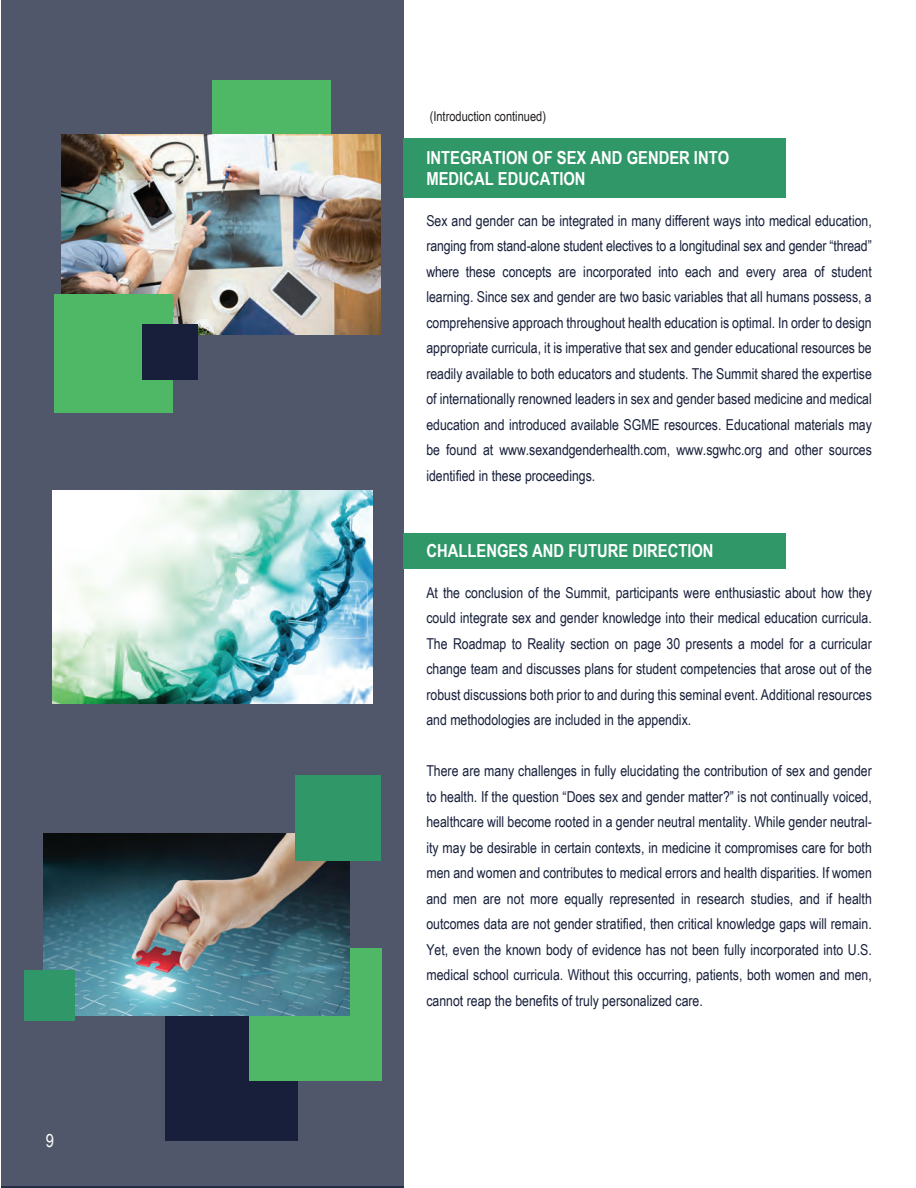
<style>
.page{position:relative;width:916px;height:1188px;background:#fff}
.page>*{position:absolute;margin:0;border:0;box-sizing:border-box;transform-origin:0 0}
.t1{font:700 18px/21px "Arial Narrow";color:#fff}
.t2{font:18px "Arial Narrow";color:#fff}
.t3{font:15px/25.5px "Arial Narrow";color:#171f3a;text-align:justify}
.t4{font:13.5px "Arial Narrow";color:#231f20}
</style>
<div class="page">
<hr style="left:1px;top:1186px;width:403px;height:2px;background:#171f3a">
<div style="left:1px;top:0;width:402px;height:1188px;background:#51576b"></div>
<div style="left:403px;top:139px;width:382px;height:59px;background:#309768"></div>
<div style="left:403px;top:534px;width:382px;height:35px;background:#309768"></div>
<div style="left:165px;top:1008px;width:133px;height:133px;background:#171f3a"></div>
<div style="left:249px;top:948px;width:133px;height:133px;background:#4fb867"></div>
<div style="left:212px;top:80px;width:119px;height:119px;background:#4fb867"></div>
<img style="left:44px;top:833px;width:305px;height:182px">
<div style="left:296px;top:775px;width:85px;height:85px;background:#309768"></div>
<div style="left:24px;top:971px;width:50px;height:50px;background:#309768"></div>
<img style="left:62px;top:135px;width:318px;height:199px">
<div style="left:54px;top:295px;width:118px;height:118px;background:#4fb867"></div>
<div style="left:142px;top:324px;width:56px;height:56px;background:#171f3a"></div>
<img style="left:52px;top:490px;width:320px;height:214px">
<p class="t2" style="left:46px;top:1128px;width:10px">9</p>
<p class="t4" style="left:429px;top:107px;width:118px">(Introduction continued)</p>
<p class="t1" style="left:426px;top:147px;width:304px">INTEGRATION OF SEX AND GENDER INTO<br>MEDICAL EDUCATION</p>
<p class="t3" style="left:426px;top:207px;width:447px">Sex and gender can be integrated in many different ways into medical education, ranging from stand-alone student electives to a longitudinal sex and gender “thread” where these concepts are incorporated into each and every area of student learning. Since sex and gender are two basic variables that all humans possess, a comprehensive approach throughout health education is optimal. In order to design appropriate curricula, it is imperative that sex and gender educational resources be readily available to both educators and students. The Summit shared the expertise of internationally renowned leaders in sex and gender based medicine and medical education and introduced available SGME resources. Educational materials may be found at www.sexandgenderhealth.com, www.sgwhc.org and other sources identified in these proceedings.</p>
<p class="t1" style="left:426px;top:540px;width:288px">CHALLENGES AND FUTURE DIRECTION</p>
<p class="t3" style="left:426px;top:579px;width:447px">At the conclusion of the Summit, participants were enthusiastic about how they could integrate sex and gender knowledge into their medical education curricula.<br>The Roadmap to Reality section on page 30 presents a model for a curricular change team and discusses plans for student competencies that arose out of the robust discussions both prior to and during this seminal event. Additional resources and methodologies are included in the appendix.</p>
<p class="t3" style="left:426px;top:758px;width:447px">There are many challenges in fully elucidating the contribution of sex and gender to health. If the question “Does sex and gender matter?” is not continually voiced, healthcare will become rooted in a gender neutral mentality. While gender neutral&shy;ity may be desirable in certain contexts, in medicine it compromises care for both men and women and contributes to medical errors and health disparities. If women and men are not more equally represented in research studies, and if health outcomes data are not gender stratified, then critical knowledge gaps will remain.<br>Yet, even the known body of evidence has not been fully incorporated into U.S. medical school curricula. Without this occurring, patients, both women and men, cannot reap the benefits of truly personalized care.</p>
</div>
